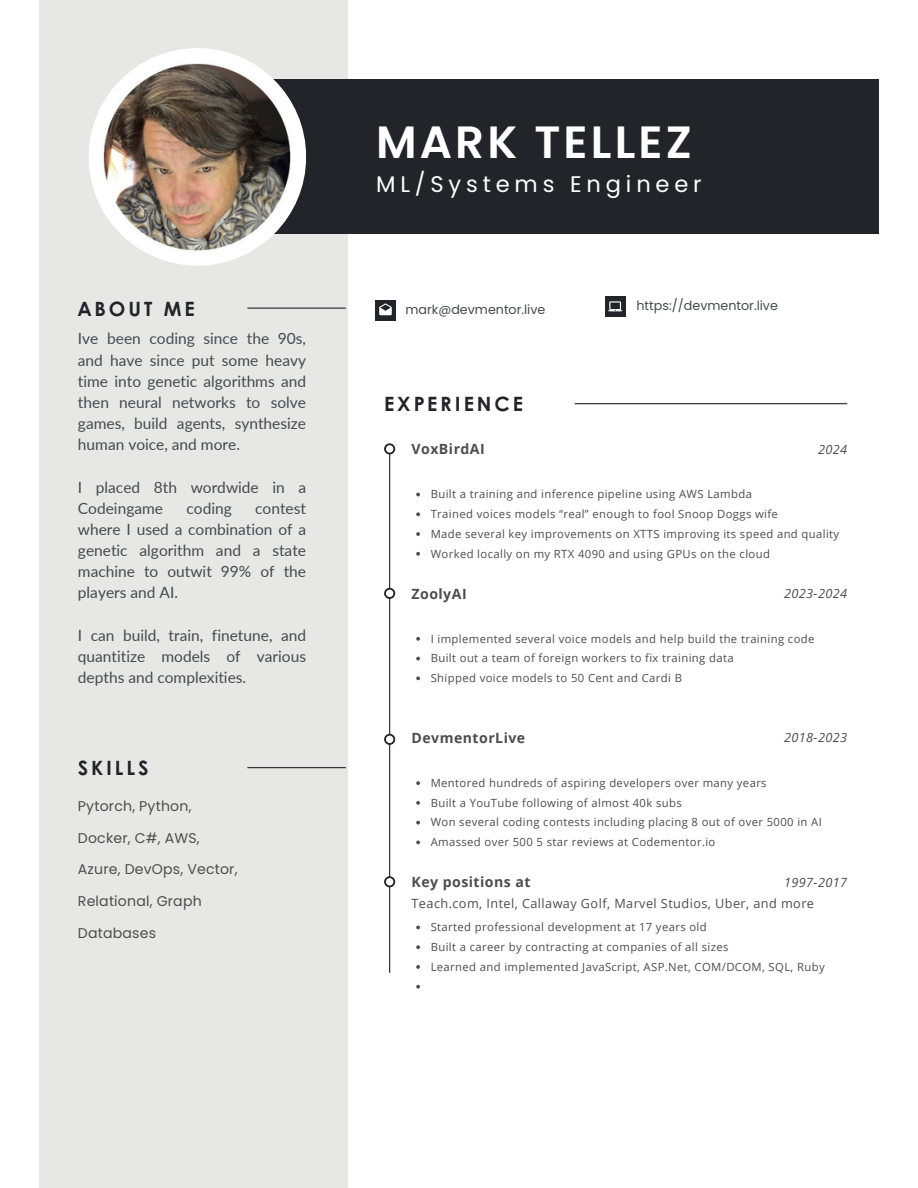
<style>
.page{position:relative;width:918px;height:1188px;background:#fff}
.page>*{position:absolute;margin:0;border:0;box-sizing:border-box;transform-origin:0 0}
.t1{font:600 45.15px "Poppins";letter-spacing:.07em;color:#fff}
.t2{font:22.5px "Poppins";letter-spacing:.215em;color:#fff}
.t3{font:700 19.8px "Century Gothic";letter-spacing:.15em;color:#23232a}
.t4{font:15.45px/21.1px "Lato";color:#464a4e;text-align:justify}
.t5{font:14.1px "Poppins";letter-spacing:.015em;color:#4d4d4f}
.t6{font:700 14.1px "Open Sans";letter-spacing:.035em;color:#4d4d4f}
.t7{font:12.75px "Open Sans";letter-spacing:.035em;color:#4d4d4f}
.t8{font:12.75px "Poppins";color:#464a4e}
.t9{font:italic 12.75px "Open Sans";letter-spacing:.035em;color:#4d4d4f}
.t10{font:11.25px "Open Sans";letter-spacing:.035em;color:#4d4d4f}
</style>
<div class="page">
<div style="left:39px;top:0;width:308px;height:1188px;background:#e7e8e6"></div>
<div style="left:172px;top:80px;width:707px;height:154px;background:#23232a"></div>
<hr style="left:389px;top:446px;width:1px;height:527px;background:#23232a">
<svg style="left:384px;top:876px;width:11px;height:11px"></svg>
<div style="left:386px;top:878px;width:7px;height:8px;background:#fff;border-radius:50%"></div>
<svg style="left:384px;top:734px;width:11px;height:11px"></svg>
<div style="left:386px;top:736px;width:7px;height:7px;background:#fff;border-radius:50%"></div>
<svg style="left:384px;top:588px;width:11px;height:11px"></svg>
<div style="left:386px;top:590px;width:7px;height:7px;background:#fff;border-radius:50%"></div>
<svg style="left:384px;top:443px;width:11px;height:11px"></svg>
<div style="left:386px;top:445px;width:7px;height:8px;background:#fff;border-radius:50%"></div>
<hr style="left:247px;top:308px;width:99px;height:1px;background:#23232a">
<hr style="left:247px;top:767px;width:99px;height:1px;background:#23232a">
<hr style="left:575px;top:403px;width:272px;height:1px;background:#23232a">
<div style="left:375px;top:300px;width:21px;height:21px;background:#23232a"></div>
<svg style="left:379px;top:303px;width:13px;height:12px"></svg>
<div style="left:605px;top:296px;width:21px;height:21px;background:#23232a"></div>
<svg style="left:608px;top:301px;width:14px;height:10px"></svg>
<div style="left:89px;top:48px;width:217px;height:218px;background:#fff;border-radius:50%"></div>
<img style="left:100px;top:59px;width:195px;height:195px;border-radius:50%">
<svg style="left:416px;top:493px;width:4px;height:3px"></svg>
<svg style="left:416px;top:512px;width:4px;height:4px"></svg>
<svg style="left:416px;top:532px;width:4px;height:4px"></svg>
<svg style="left:416px;top:552px;width:4px;height:4px"></svg>
<svg style="left:416px;top:637px;width:4px;height:4px"></svg>
<svg style="left:416px;top:657px;width:4px;height:3px"></svg>
<svg style="left:416px;top:676px;width:4px;height:4px"></svg>
<svg style="left:416px;top:781px;width:4px;height:4px"></svg>
<svg style="left:416px;top:801px;width:4px;height:4px"></svg>
<svg style="left:416px;top:821px;width:4px;height:4px"></svg>
<svg style="left:416px;top:841px;width:4px;height:3px"></svg>
<svg style="left:416px;top:926px;width:4px;height:3px"></svg>
<svg style="left:416px;top:945px;width:4px;height:4px"></svg>
<svg style="left:416px;top:965px;width:4px;height:4px"></svg>
<svg style="left:416px;top:985px;width:4px;height:4px"></svg>
<h5 class="t3" style="left:78px;top:293px;width:118px">ABOUT ME</h5>
<h3 class="t4" style="left:78px;top:328px;width:230px">Ive been coding since the 90s, and have since put some heavy time into genetic algorithms and then neural networks to solve games, build agents, synthesize human voice, and more.</h3>
<h5 class="t4" style="left:78px;top:476px;width:230px">I placed 8th wordwide in a<br>Codeingame</h5>
<h5 class="t4" style="left:186px;top:497px;width:47px">coding</h5>
<h5 class="t4" style="left:78px;top:497px;width:230px;text-indent:177px">contest where I used a combination of a genetic algorithm and a state machine to outwit 99% of the players and AI.</h5>
<p class="t4" style="left:78px;top:624px;width:230px">I can build, train, finetune, and quantitize models of various depths and complexities.</p>
<h1 class="t3" style="left:78px;top:753px;width:72px">SKILLS</h1>
<p class="t5" style="left:78px;top:796px;width:115px">Pytorch, Python,</p>
<p class="t5" style="left:78px;top:828px;width:123px">Docker, C#, AWS,</p>
<p class="t5" style="left:78px;top:860px;width:161px">Azure, DevOps, Vector,</p>
<p class="t5" style="left:78px;top:891px;width:125px">Relational, Graph</p>
<p class="t5" style="left:78px;top:923px;width:80px">Databases</p>
<h5 class="t1" style="left:376px;top:111px;width:317px">MARK TELLEZ</h5>
<h5 class="t2" style="left:376px;top:168px;width:327px">ML/Systems Engineer</h5>
<h3 class="t8" style="left:406px;top:301px;width:141px">mark@devmentor.live</h3>
<p class="t8" style="left:637px;top:297px;width:143px">https://devmentor.live</p>
<h2 class="t3" style="left:384px;top:389px;width:140px">EXPERIENCE</h2>
<h3 class="t6" style="left:412px;top:439px;width:75px">VoxBirdAI</h3>
<p class="t9" style="left:818px;top:440px;width:31px">2024</p>
<h6 class="t10" style="left:431px;top:486px;width:323px">Built a training and inference pipeline using AWS Lambda</h6>
<p class="t10" style="left:431px;top:506px;width:349px">Trained voices models “real” enough to fool Snoop Doggs wife</p>
<h6 class="t10" style="left:431px;top:526px;width:410px">Made several key improvements on XTTS improving its speed and quality</h6>
<p class="t10" style="left:431px;top:546px;width:341px">Worked locally on my RTX 4090 and using GPUs on the cloud</p>
<p class="t6" style="left:412px;top:583px;width:57px">ZoolyAI</p>
<p class="t9" style="left:784px;top:584px;width:65px">2023-2024</p>
<h4 class="t10" style="left:431px;top:631px;width:385px">I implemented several voice models and help build the training code</h4>
<h6 class="t10" style="left:431px;top:650px;width:305px">Built out a team of foreign workers to fix training data</h6>
<p class="t10" style="left:431px;top:670px;width:253px">Shipped voice models to 50 Cent and Cardi B</p>
<p class="t6" style="left:412px;top:728px;width:115px">DevmentorLive</p>
<p class="t9" style="left:784px;top:729px;width:65px">2018-2023</p>
<p class="t10" style="left:431px;top:775px;width:338px">Mentored hundreds of aspiring developers over many years</p>
<p class="t10" style="left:431px;top:795px;width:253px">Built a YouTube following of almost 40k subs</p>
<h4 class="t10" style="left:431px;top:814px;width:393px">Won several coding contests including placing 8 out of over 5000 in AI</h4>
<h6 class="t10" style="left:431px;top:834px;width:286px">Amassed over 500 5 star reviews at Codementor.io</h6>
<p class="t6" style="left:412px;top:872px;width:121px">Key positions at</p>
<p class="t7" style="left:412px;top:895px;width:404px">Teach.com, Intel, Callaway Golf, Marvel Studios, Uber, and more</p>
<p class="t9" style="left:784px;top:873px;width:65px">1997-2017</p>
<p class="t10" style="left:431px;top:919px;width:278px">Started professional development at 17 years old</p>
<h4 class="t10" style="left:431px;top:939px;width:299px">Built a career by contracting at companies of all sizes</h4>
<h6 class="t10" style="left:431px;top:959px;width:395px">Learned and implemented JavaScript, ASP.Net, COM/DCOM, SQL, Ruby</h6>
</div>
